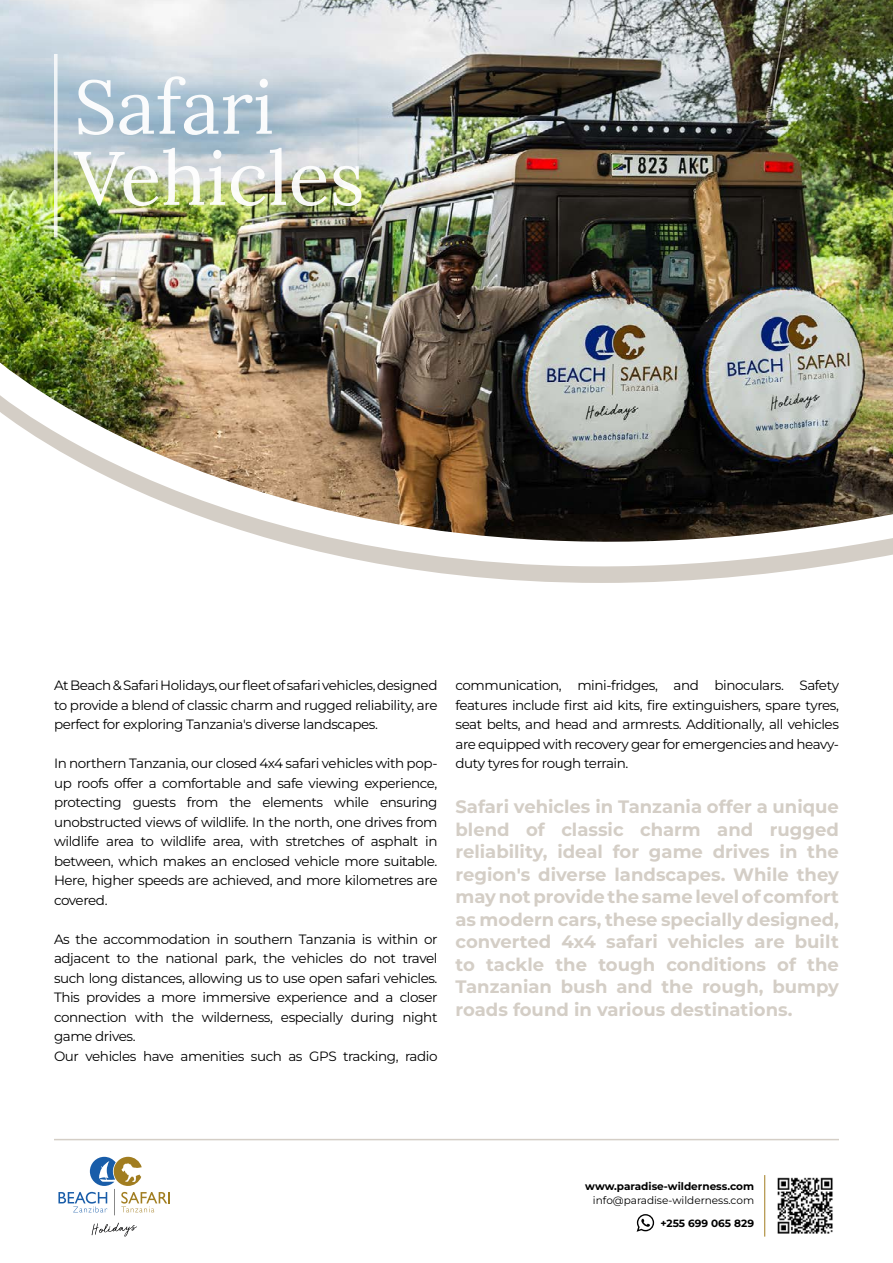
<style>
.page{position:relative;width:893px;height:1263px;background:#fff}
.page>*{position:absolute;margin:0;border:0;box-sizing:border-box;transform-origin:0 0}
.t1{font:75.6px/71.1px "Lora";color:#fff}
.t2{font:700 18px/22.5px "Montserrat";color:#d4cec6;text-align:justify}
.t3{font:13.5px/19.5px "Montserrat";letter-spacing:-.03em;color:#000;text-align:justify}
.t4{font:700 10.5px "Montserrat";color:#000}
.t5{font:10.5px "Montserrat";color:#000}
</style>
<div class="page">
<img style="left:0;top:0;width:893px;height:352px">
<img style="left:0;top:352px;width:893px;height:231px">
<svg style="left:637px;top:1214px;width:17px;height:18px"></svg>
<img style="left:777px;top:1177px;width:56px;height:57px">
<hr style="left:764px;top:1175px;width:1px;height:61px;background:#a17d20">
<svg style="left:54px;top:54px;width:4px;height:183px"></svg>
<hr style="left:54px;top:1139px;width:785px;height:1px;background:#d4cec6">
<svg style="left:58px;top:1157px;width:112px;height:58px"></svg>
<svg style="left:92px;top:1223px;width:45px;height:13px"></svg>
<h1 class="t1" style="left:74px;top:66px;width:292px">Safari<br>Vehicles</h1>
<p class="t3" style="left:54px;top:675px;width:385px">At Beach &amp; Safari Holidays, our fleet of safari vehicles, designed to provide a blend of classic charm and rugged reliability, are perfect for exploring Tanzania's diverse landscapes.</p>
<p class="t3" style="left:54px;top:753px;width:385px">In northern Tanzania, our closed 4x4 safari vehicles with pop&shy;up roofs offer a comfortable and safe viewing experience, protecting guests from the elements while ensuring unobstructed views of wildlife. In the north, one drives from wildlife area to wildlife area, with stretches of asphalt in between, which makes an enclosed vehicle more suitable.<br>Here, higher speeds are achieved, and more kilometres are covered.</p>
<p class="t3" style="left:54px;top:929px;width:385px;text-align:left">As the accommodation in southern Tanzania is within or adjacent to the national park, the vehicles do not travel such long distances, allowing us to use open safari vehicles.<br>This provides a more immersive experience and a closer connection with the wilderness, especially during night game drives.<br>Our vehicles have amenities such as GPS tracking, radio</p>
<p class="t3" style="left:455px;top:675px;width:385px">communication, mini-fridges, and binoculars. Safety features include first aid kits, fire extinguishers, spare tyres, seat belts, and head and armrests. Additionally, all vehicles are equipped with recovery gear for emergencies and heavy&shy;duty tyres for rough terrain.</p>
<p class="t2" style="left:455px;top:795px;width:385px">Safari vehicles in Tanzania offer a unique blend of classic charm and rugged reliability, ideal for game drives in the region's diverse landscapes. While they may not provide the same level of comfort as modern cars, these specially designed, converted 4x4 safari vehicles are built to tackle the tough conditions of the Tanzanian bush and the rough, bumpy roads found in various destinations.</p>
<p class="t4" style="left:585px;top:1179px;width:170px">www.paradise-wilderness.com</p>
<p class="t5" style="left:593px;top:1193px;width:163px">info@paradise-wilderness.com</p>
<p class="t4" style="left:660px;top:1216px;width:95px">+255 699 065 829</p>
</div>
